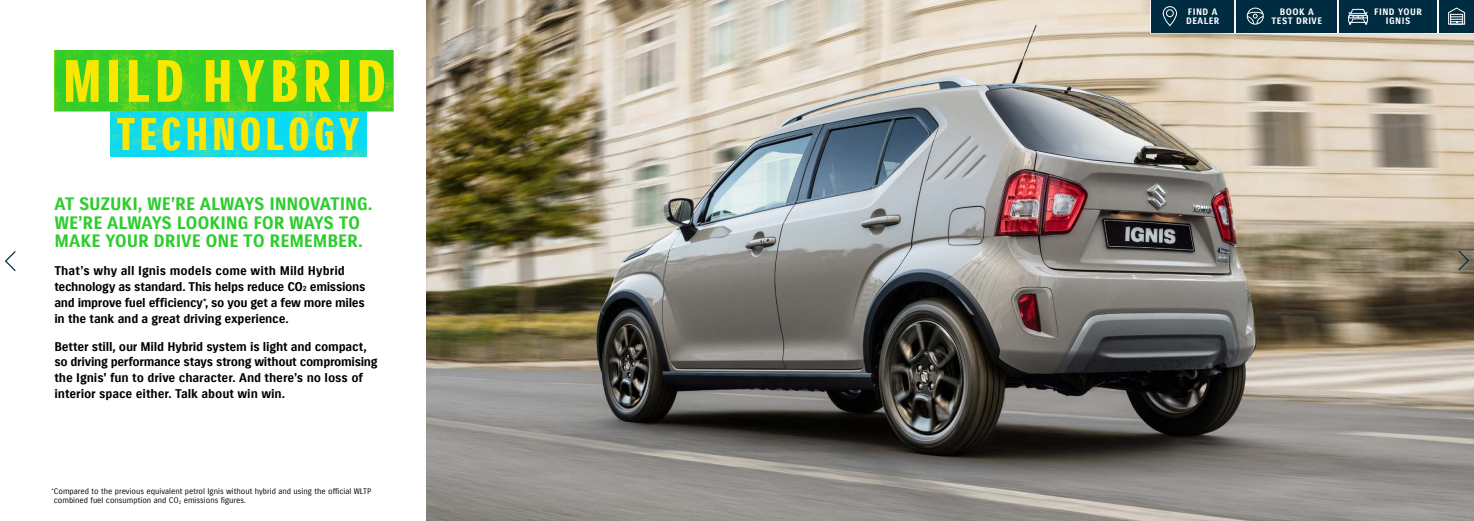
<style>
.page{position:relative;width:1474px;height:521px;background:#fff}
.page>*{position:absolute;margin:0;border:0;box-sizing:border-box;transform-origin:0 0}
.t1{font:57.93px "Suzuki PRO Headline";letter-spacing:.1em;color:#fae700}
.t2{font:44.45px "Suzuki PRO Headline";letter-spacing:.1em;color:#fae700}
.t3{font:17.5px/18.4px "Suzuki PRO Bold";letter-spacing:-.01em;color:#2dcd2d}
.t4{font:12.25px/15.8px "Suzuki PRO Bold";letter-spacing:-.015em;color:#000}
.t5{font:9.1px/9.1px "Suzuki PRO Bold";letter-spacing:.05em;color:#fff;text-align:center}
.t6{font:7.88px/9.5px "Suzuki PRO Regular";color:#000}
.s1{font-size:7.35px}
</style>
<div class="page">
<img style="left:427px;top:0;width:1046px;height:521px">
<img style="left:54px;top:50px;width:339px;height:61px">
<img style="left:110px;top:111px;width:256px;height:45px">
<svg style="left:1150px;top:0;width:323px;height:33px"></svg>
<svg style="left:1458px;top:250px;width:11px;height:20px"></svg>
<svg style="left:5px;top:251px;width:11px;height:20px"></svg>
<h1 class="t1" style="left:63px;top:46px;width:324px">MILD HYBRID</h1>
<h2 class="t2" style="left:117px;top:107px;width:243px">TECHNOLOGY</h2>
<h3 class="t3" style="left:54px;top:195px;width:320px">AT SUZUKI, WE’RE ALWAYS INNOVATING.<br>WE’RE ALWAYS LOOKING FOR WAYS TO<br>MAKE YOUR DRIVE ONE TO REMEMBER.</h3>
<p class="t4" style="left:54px;top:263px;width:313px">That’s why all Ignis models come with Mild Hybrid technology as standard. This helps reduce CO<span class="s1">2</span> emissions and improve fuel efficiency<sup>*</sup>, so you get a few more miles in the tank and a great driving experience.</p>
<p class="t4" style="left:54px;top:339px;width:325px">Better still, our Mild Hybrid system is light and compact, so driving performance stays strong without compromising the Ignis' fun to drive character. And there’s no loss of interior space either. Talk about win win.</p>
<p class="t6" style="left:51px;top:486px;width:321px"><sup>*</sup> Compared to the previous equivalent petrol Ignis without hybrid and using the official WLTP combined fuel consumption and CO<sub>2</sub> emissions figures.</p>
<p class="t5" style="left:1186px;top:8px;width:35px;text-align:left">FIND A<br>DEALER</p>
<p class="t5" style="left:1271px;top:8px;width:52px">BOOK A<br>TEST DRIVE</p>
<p class="t5" style="left:1374px;top:8px;width:49px">FIND YOUR<br>IGNIS</p>
</div>
